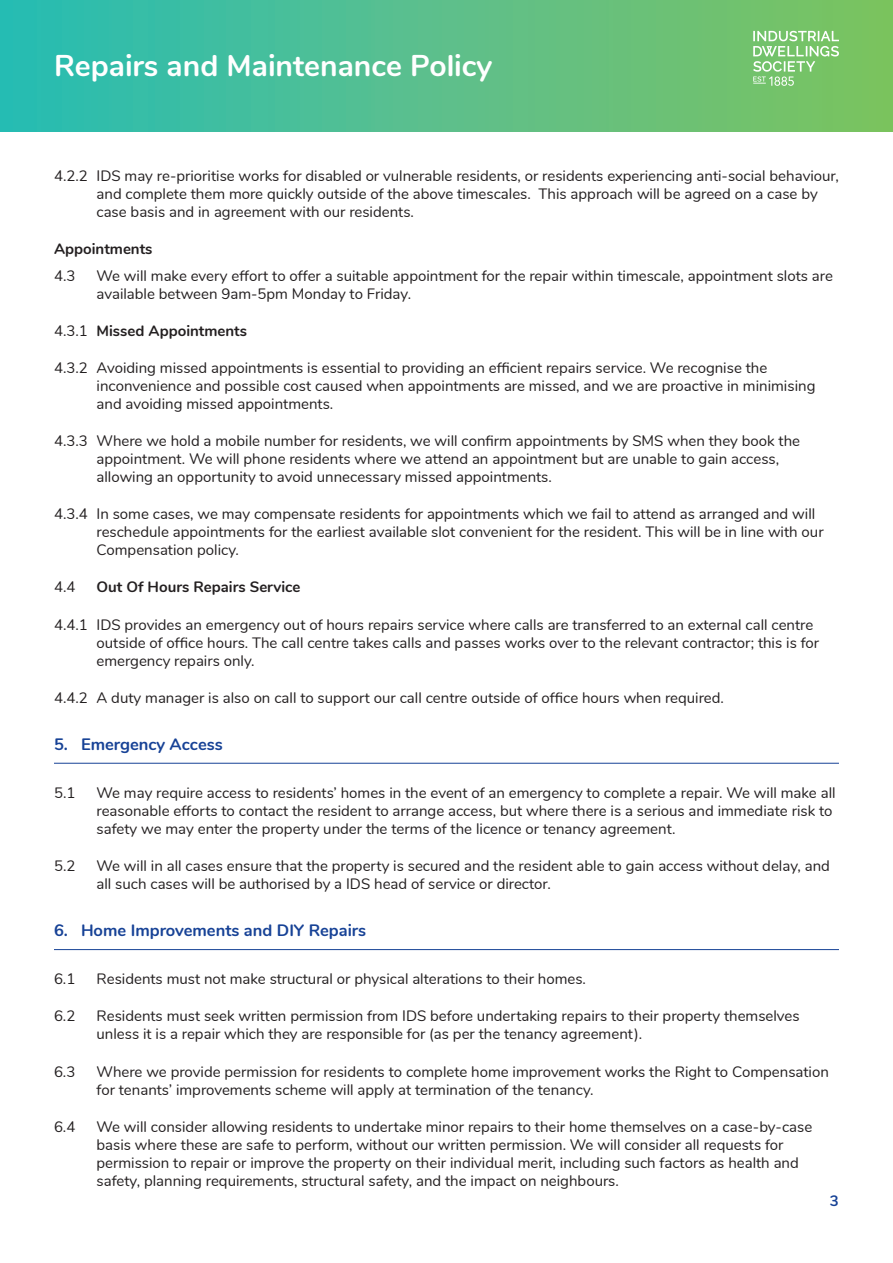
<style>
.page{position:relative;width:893px;height:1263px;background:#fff}
.page>*{position:absolute;margin:0;border:0;box-sizing:border-box;transform-origin:0 0}
.t1{font:700 30px "Nunito";color:#fff}
.t2{font:700 16.5px "Nunito";color:#174296}
.t3{font:15px/18px "Nunito";color:#231f20}
.Heading_3{font:700 15px "Nunito";color:#231f20}
.t4{font:700 15px "Nunito";color:#174296}
.s1{font-weight:400}
</style>
<div class="page">
<div style="left:0;top:0;width:893px;height:132px;background:linear-gradient(to right,#2bbcb5,#82c35f)"></div>
<svg style="left:753px;top:31px;width:86px;height:55px;background:#93cf89"></svg>
<hr style="left:54px;top:763px;width:785px;height:1px;background:#174296">
<hr style="left:54px;top:949px;width:785px;height:1px;background:#174296">
<h1 class="t1" style="left:54px;top:43px;width:440px">Repairs and Maintenance Policy</h1>
<p class="t3" style="left:97px;top:166px;width:744px;text-indent:-43px">4.2.2 IDS may re-prioritise works for disabled or vulnerable residents, or residents experiencing anti-social behaviour, and complete them more quickly outside of the above timescales. This approach will be agreed on a case by case basis and in agreement with our residents.</p>
<p class="Heading_3" style="left:54px;top:238px;width:100px">Appointments</p>
<p class="t3" style="left:54px;top:266px;width:23px">4.3</p>
<p class="t3" style="left:97px;top:266px;width:738px">We will make every effort to offer a suitable appointment for the repair within timescale, appointment slots are available between 9am-5pm Monday to Friday.</p>
<p class="Heading_3" style="left:54px;top:319px;width:195px"><span class="s1">4.3.1</span> Missed Appointments</p>
<p class="t3" style="left:97px;top:358px;width:720px;text-indent:-43px">4.3.2 Avoiding missed appointments is essential to providing an efficient repairs service. We recognise the inconvenience and possible cost caused when appointments are missed, and we are proactive in minimising and avoiding missed appointments.</p>
<p class="t3" style="left:97px;top:431px;width:705px;text-indent:-43px">4.3.3 Where we hold a mobile number for residents, we will confirm appointments by SMS when they book the appointment. We will phone residents where we attend an appointment but are unable to gain access, allowing an opportunity to avoid unnecessary missed appointments.</p>
<p class="t3" style="left:97px;top:504px;width:729px;text-indent:-43px">4.3.4 In some cases, we may compensate residents for appointments which we fail to attend as arranged and will reschedule appointments for the earliest available slot convenient for the resident. This will be in line with our<br>Compensation policy.</p>
<p class="t3" style="left:54px;top:577px;width:23px">4.4</p>
<p class="Heading_3" style="left:97px;top:576px;width:205px">Out Of Hours Repairs Service</p>
<p class="t3" style="left:97px;top:614px;width:724px;text-indent:-43px">4.4.1 IDS provides an emergency out of hours repairs service where calls are transferred to an external call centre outside of office hours. The call centre takes calls and passes works over to the relevant contractor; this is for emergency repairs only.</p>
<p class="t3" style="left:54px;top:688px;width:671px">4.4.2 A duty manager is also on call to support our call centre outside of office hours when required.</p>
<p class="t2" style="left:54px;top:732px;width:170px">5. Emergency Access</p>
<p class="t3" style="left:54px;top:783px;width:23px">5.1</p>
<p class="t3" style="left:97px;top:783px;width:741px">We may require access to residents’ homes in the event of an emergency to complete a repair. We will make all reasonable efforts to contact the resident to arrange access, but where there is a serious and immediate risk to safety we may enter the property under the terms of the licence or tenancy agreement.</p>
<p class="t3" style="left:54px;top:856px;width:23px">5.2</p>
<p class="t3" style="left:97px;top:856px;width:735px">We will in all cases ensure that the property is secured and the resident able to gain access without delay, and all such cases will be authorised by a IDS head of service or director.</p>
<p class="t2" style="left:54px;top:918px;width:314px">6. Home Improvements and DIY Repairs</p>
<p class="t3" style="left:54px;top:969px;width:23px">6.1</p>
<p class="t3" style="left:97px;top:969px;width:491px">Residents must not make structural or physical alterations to their homes.</p>
<p class="t3" style="left:54px;top:1006px;width:23px">6.2</p>
<p class="t3" style="left:97px;top:1006px;width:705px">Residents must seek written permission from IDS before undertaking repairs to their property themselves unless it is a repair which they are responsible for (as per the tenancy agreement).</p>
<p class="t3" style="left:54px;top:1061px;width:23px">6.3</p>
<p class="t3" style="left:97px;top:1061px;width:734px">Where we provide permission for residents to complete home improvement works the Right to Compensation for tenants’ improvements scheme will apply at termination of the tenancy.</p>
<p class="t3" style="left:54px;top:1116px;width:23px">6.4</p>
<p class="t3" style="left:97px;top:1116px;width:717px">We will consider allowing residents to undertake minor repairs to their home themselves on a case-by-case basis where these are safe to perform, without our written permission. We will consider all requests for permission to repair or improve the property on their individual merit, including such factors as health and safety, planning requirements, structural safety, and the impact on neighbours.</p>
<p class="t4" style="left:830px;top:1189px;width:10px">3</p>
</div>
